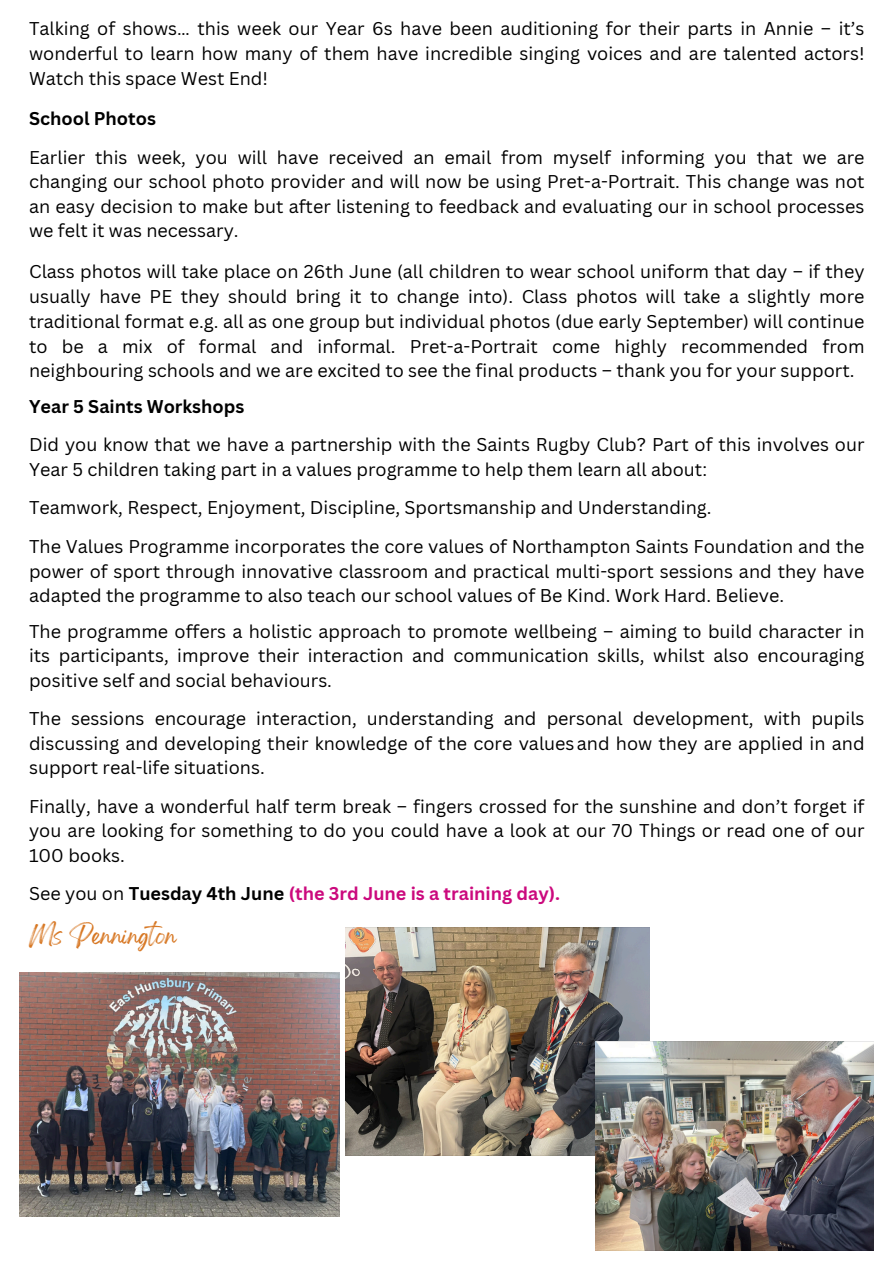
<style>
.page{position:relative;width:894px;height:1264px;background:#fff}
.page>*{position:absolute;margin:0;border:0;box-sizing:border-box;transform-origin:0 0}
.t1{font:18px/24.5px "Canva Sans";color:#000;text-align:justify}
.t2{font:700 18px "Canva Sans";color:#cb097d}
.t3{font:700 18px "Canva Sans";color:#000}
.t4{font:18px "Gellatio";color:#d77723}
.s1{font-weight:400;color:#000}
.s2{color:#000}
</style>
<div class="page">
<img style="left:19px;top:972px;width:320px;height:244px">
<img style="left:346px;top:927px;width:303px;height:228px">
<img style="left:595px;top:1041px;width:278px;height:209px">
<p class="t1" style="left:29px;top:16px;width:836px">Talking of shows… this week our Year 6s have been auditioning for their parts in Annie – it’s wonderful to learn how many of them have incredible singing voices and are talented actors!<br>Watch this space West End!</p>
<p class="t3" style="left:29px;top:106px;width:128px">School Photos</p>
<p class="t1" style="left:29px;top:144px;width:836px">Earlier this week, you will have received an email from myself informing you that we are changing our school photo provider and will now be using Pret-a-Portrait. This change was not an easy decision to make but after listening to feedback and evaluating our in school processes we felt it was necessary.</p>
<p class="t1" style="left:29px;top:259px;width:836px">Class photos will take place on 26th June (all children to wear school uniform that day – if they usually have PE they should bring it to change into). Class photos will take a slightly more traditional format e.g. all as one group but individual photos (due early September) will continue to be a mix of formal and informal. Pret-a-Portrait come highly recommended from neighbouring schools and we are excited to see the final products – thank you for your support.</p>
<h1 class="t3" style="left:29px;top:394px;width:217px">Year 5 Saints Workshops</h1>
<p class="t1" style="left:29px;top:432px;width:836px">Did you know that we have a partnership with the Saints Rugby Club? Part of this involves our<br>Year 5 children taking part in a values programme to help them learn all about:</p>
<h1 class="t1" style="left:29px;top:495px;width:683px">Teamwork, Respect, Enjoyment, Discipline, Sportsmanship and Understanding.</h1>
<p class="t1" style="left:29px;top:534px;width:836px">The Values Programme incorporates the core values of Northampton Saints Foundation and the power of sport through innovative classroom and practical multi-sport sessions and they have adapted the programme to also teach our school values of Be Kind. Work Hard. Believe.</p>
<p class="t1" style="left:29px;top:618px;width:836px">The programme offers a holistic approach to promote wellbeing – aiming to build character in its participants, improve their interaction and communication skills, whilst also encouraging positive self and social behaviours.</p>
<p class="t1" style="left:29px;top:706px;width:836px">The sessions encourage interaction, understanding and personal development, with pupils discussing and developing their knowledge of the core valuesand how they are applied in and support real-life situations.</p>
<p class="t1" style="left:29px;top:793px;width:836px">Finally, have a wonderful half term break – fingers crossed for the sunshine and don’t forget if you are looking for something to do you could have a look at our 70 Things or read one of our 100 books.</p>
<p class="t2" style="left:29px;top:881px;width:532px"><span class="s1">See you on</span> <span class="s2">Tuesday 4th June</span> (the 3rd June is a training day).</p>
<p class="t4" style="left:29px;top:931px;width:149px">Ms Pennington</p>
</div>
